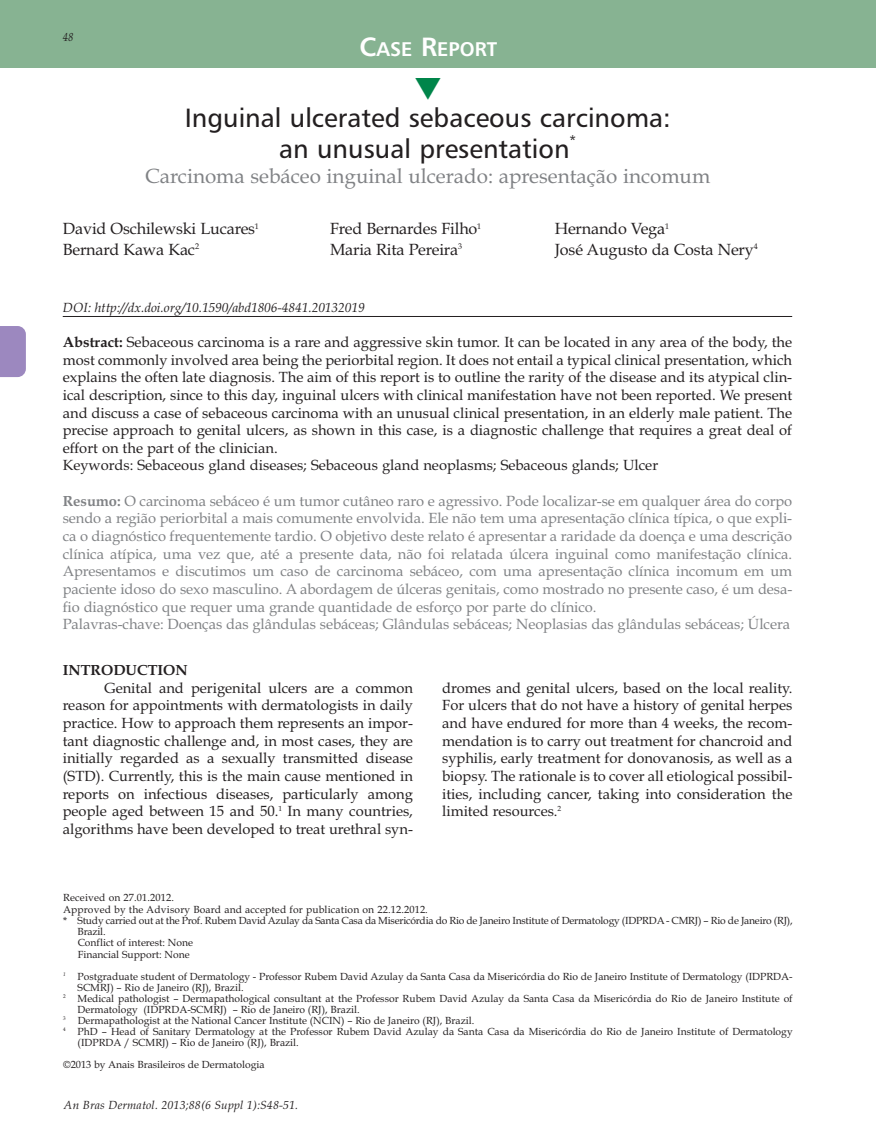
<style>
.page{position:relative;width:876px;height:1137px;background:#fff}
.page>*{position:absolute;margin:0;border:0;box-sizing:border-box;transform-origin:0 0}
.t1{font:26.4px/30.9px "Humanist 777 BT Roman B";color:#231f20;text-align:center}
.t2{font:20.55px "Book Antiqua";color:#808285}
.t3{font:19.8px "Humanist 777 BT Bold B";color:#fff}
.t4{font:16.2px "Book Antiqua";letter-spacing:-.01em;color:#231f20}
.t5{font:14.7px/17.7px "Book Antiqua";color:#231f20;text-align:justify}
.t6{font:14.7px/17.7px "Book Antiqua";letter-spacing:-.005em;color:#808285}
.t7{font:700 14.7px "Book Antiqua";color:#231f20}
.t8{font:italic 13.2px "Book Antiqua";color:#231f20}
.t9{font:13.2px "Humanist 777 BT Roman B";color:#231f20}
.t10{font:italic 11.7px "Book Antiqua";letter-spacing:.015em;color:#231f20}
.t11{font:italic 11.7px "Book Antiqua";letter-spacing:.015em;color:#231f20;scale:.9 1}
.t12{font:10.35px/12.3px "Book Antiqua";color:#231f20}
.t13{font:10.35px/10.9px "Book Antiqua";letter-spacing:-.02em;color:#231f20}
.s1{font-size:26.4px}
.s2{font-weight:700}
</style>
<div class="page">
<div style="left:0;top:0;width:875px;height:68px;background:#87b392"></div>
<svg style="left:0;top:326px;width:26px;height:51px"></svg>
<hr style="left:63px;top:316px;width:729px;height:1px;background:#231f20">
<p class="t11" style="left:63px;top:32px;width:13px">48</p>
<h3 class="t3" style="left:359px;top:41px;width:139px"><span class="s1">C</span>ASE <span class="s1">R</span>EPORT</h3>
<h1 class="t1" style="left:185px;top:105px;width:487px">Inguinal ulcerated sebaceous carcinoma: an unusual presentation</h1>
<p class="t9" style="left:569px;top:135px;width:8px">*</p>
<h2 class="t2" style="left:145px;top:168px;width:566px">Carcinoma sebáceo inguinal ulcerado: apresentação incomum</h2>
<p class="t4" style="left:63px;top:223px;width:198px">David Oschilewski Lucares<sup>1</sup></p>
<p class="t4" style="left:330px;top:223px;width:153px">Fred Bernardes Filho<sup>1</sup></p>
<p class="t4" style="left:554px;top:223px;width:116px">Hernando Vega<sup>1</sup></p>
<p class="t4" style="left:63px;top:243px;width:138px">Bernard Kawa Kac<sup>2</sup></p>
<p class="t4" style="left:330px;top:243px;width:133px">Maria Rita Pereira<sup>3</sup></p>
<p class="t4" style="left:554px;top:243px;width:204px">José Augusto da Costa Nery<sup>4</sup></p>
<p class="t8" style="left:63px;top:302px;width:303px">DOI: http://dx.doi.org/10.1590/abd1806-4841.20132019</p>
<p class="t5" style="left:63px;top:335px;width:731px;text-align:left"><span class="s2">Abstract:</span> Sebaceous carcinoma is a rare and aggressive skin tumor. It can be located in any area of the body, the most commonly involved area being the periorbital region. It does not entail a typical clinical presentation, which explains the often late diagnosis. The aim of this report is to outline the rarity of the disease and its atypical clin&shy;ical description, since to this day, inguinal ulcers with clinical manifestation have not been reported. We present and discuss a case of sebaceous carcinoma with an unusual clinical presentation, in an elderly male patient. The precise approach to genital ulcers, as shown in this case, is a diagnostic challenge that requires a great deal of effort on the part of the clinician.<br>Keywords: Sebaceous gland diseases; Sebaceous gland neoplasms; Sebaceous glands; Ulcer</p>
<p class="t6" style="left:63px;top:494px;width:731px"><span class="s2">Resumo:</span> O carcinoma sebáceo é um tumor cutâneo raro e agressivo. Pode localizar-se em qualquer área do corpo sendo a região periorbital a mais comumente envolvida. Ele não tem uma apresentação clínica típica, o que expli&shy;ca o diagnóstico frequentemente tardio. O objetivo deste relato é apresentar a raridade da doença e uma descrição clínica atípica, uma vez que, até a presente data, não foi relatada úlcera inguinal como manifestação clínica.<br>Apresentamos e discutimos um caso de carcinoma sebáceo, com uma apresentação clínica incomum em um paciente idoso do sexo masculino. A abordagem de úlceras genitais, como mostrado no presente caso, é um desa&shy;fio diagnóstico que requer uma grande quantidade de esforço por parte do clínico.<br>Palavras-chave: Doenças das glândulas sebáceas; Glândulas sebáceas; Neoplasias das glândulas sebáceas; Úlcera</p>
<p class="t7" style="left:63px;top:665px;width:126px">INTRODUCTION</p>
<p class="t5" style="left:63px;top:681px;width:352px;text-indent:42px">Genital and perigenital ulcers are a common reason for appointments with dermatologists in daily practice. How to approach them represents an impor&shy;tant diagnostic challenge and, in most cases, they are initially regarded as a sexually transmitted disease (STD). Currently, this is the main cause mentioned in reports on infectious diseases, particularly among people aged between 15 and 50.<sup>1</sup> In many countries, algorithms have been developed to treat urethral syn-</p>
<p class="t5" style="left:442px;top:681px;width:352px">dromes and genital ulcers, based on the local reality.<br>For ulcers that do not have a history of genital herpes and have endured for more than 4 weeks, the recom&shy;mendation is to carry out treatment for chancroid and syphilis, early treatment for donovanosis, as well as a biopsy. The rationale is to cover all etiological possibil&shy;ities, including cancer, taking into consideration the limited resources.<sup>2</sup></p>
<p class="t12" style="left:63px;top:893px;width:366px">Received on 27.01.2 012.<br>Approved by the Advisory Board and accepted for publication on 22.12.2012.</p>
<p class="t13" style="left:78px;top:917px;width:716px;text-indent:-15px">* Study carried out at the Prof. Rubem David Azulay da Santa Casa da Misericórdia do Rio de Janeiro Institute of Dermatology (IDPRDA - CMRJ) – Rio de Janeiro (RJ), Brazil.<br>Conflict of interest: None<br>Financial Support: None</p>
<p class="t12" style="left:63px;top:971px;width:731px"><sup>1</sup> Postgraduate student of Dermatology - Professor Rubem David Azulay da Santa Casa da Misericórdia do Rio de Janeiro Institute of Dermatology (IDPRDA-</p>
<p class="t12" style="left:78px;top:982px;width:167px">SCMRJ) – Rio de Janeiro (RJ), Brazil.</p>
<p class="t12" style="left:63px;top:993px;width:731px"><sup>2</sup> Medical pathologist – Dermapathological consultant at the Professor Rubem David Azulay da Santa Casa da Misericórdia do Rio de Janeiro Institute of</p>
<p class="t12" style="left:78px;top:1004px;width:283px">Dermatology (IDPRDA-SCMRJ) – Rio de Janeiro (RJ), Brazil.</p>
<p class="t12" style="left:63px;top:1015px;width:413px"><sup>3</sup> Dermapathologist at the National Cancer Institute (NCIN) – Rio de Janeiro (RJ), Brazil.</p>
<p class="t12" style="left:63px;top:1026px;width:731px"><sup>4</sup> PhD – Head of Sanitary Dermatology at the Professor Rubem David Azulay da Santa Casa da Misericórdia do Rio de Janeiro Institute of Dermatology</p>
<p class="t12" style="left:78px;top:1037px;width:223px">(IDPRDA / SCMRJ) – Rio de Janeiro (RJ), Brazil.</p>
<p class="t12" style="left:63px;top:1059px;width:203px">©2013 by Anais Brasileiros de Dermatologia</p>
<p class="t10" style="left:64px;top:1100px;width:236px">An Bras Dermatol. 2013;88(6 Suppl 1):S48-51.</p>
</div>
